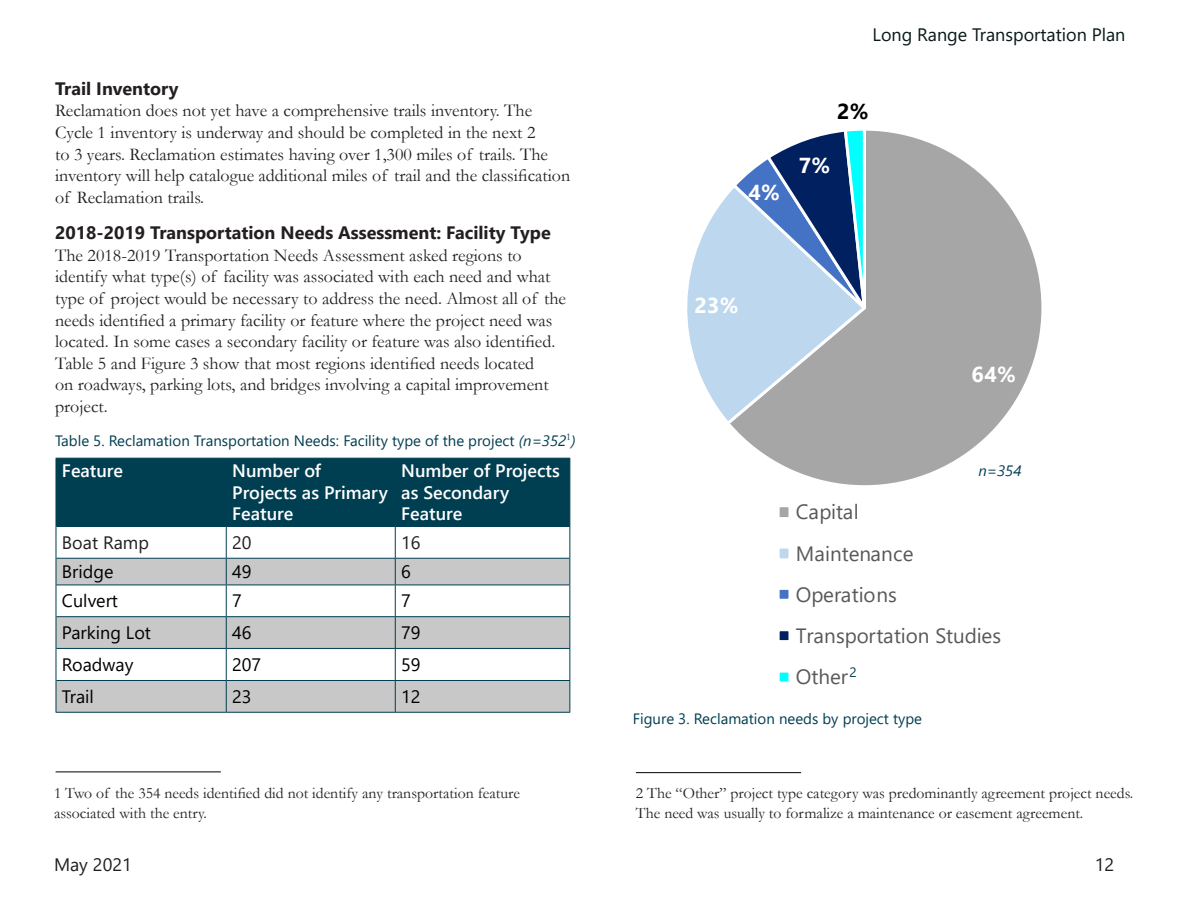
<style>
.page{position:relative;width:1188px;height:918px;background:#fff}
.page>*{position:absolute;margin:0;border:0;box-sizing:border-box;transform-origin:0 0}
.t1{font:700 21.6px "Segoe UI";color:#fff}
.t2{font:700 21.6px "Segoe UI";color:#000}
.t3{font:20.7px/41.2px "Segoe UI";color:#595959}
.BodyText{font:18px/21.6px "Garamond";color:#231f20}
.t4{font:600 18px/21.6px "Segoe UI";color:#fff}
.Heading_3{font:700 18px "Segoe UI";color:#231f20}
.InATable{font:18px "Segoe UI";color:#000}
.t5{font:18px "Segoe UI";color:#081918}
.Heading_1{font:18px "Segoe UI";color:#231f20}
.FlavorOfTheMonth{font:18px "Segoe UI";color:#000}
.BodyText-2{font:15.75px/19.8px "Garamond";color:#231f20}
.SubSub{font:15px "Segoe UI";color:#003e51}
.SubSub-2{font:italic 15px "Segoe UI";color:#003e51}
.SubSub-3{font:13.5px "Segoe UI";color:#003e51}
.s1{font-style:italic}
</style>
<div class="page">
<svg style="left:733px;top:131px;width:309px;height:355px"></svg>
<svg style="left:687px;top:193px;width:182px;height:234px"></svg>
<svg style="left:730px;top:130px;width:150px;height:233px;background:#8caac7"></svg>
<div style="left:778px;top:506px;width:12px;height:13px;background:#a6a6a6"></div>
<div style="left:777px;top:504px;width:14px;height:16px;border:3px solid #fff"></div>
<div style="left:778px;top:547px;width:12px;height:13px;background:#bdd7ee"></div>
<div style="left:777px;top:546px;width:14px;height:15px;border:3px solid #fff"></div>
<div style="left:778px;top:588px;width:12px;height:12px;background:#4472c4"></div>
<div style="left:777px;top:587px;width:14px;height:15px;border:3px solid #fff"></div>
<div style="left:778px;top:630px;width:12px;height:12px;background:#002060"></div>
<div style="left:777px;top:628px;width:14px;height:15px;border:3px solid #fff"></div>
<div style="left:778px;top:671px;width:12px;height:12px;background:#0ff"></div>
<div style="left:777px;top:670px;width:14px;height:14px;border:3px solid #fff"></div>
<div style="left:57px;top:459px;width:512px;height:67px;background:#003e51"></div>
<svg style="left:57px;top:559px;width:512px;height:153px;fill:#c8c8c8"></svg>
<hr style="left:56px;top:526px;width:1px;height:32px;background:#003e51">
<hr style="left:226px;top:527px;width:1px;height:31px;background:#003e51">
<hr style="left:395px;top:527px;width:1px;height:31px;background:#003e51">
<hr style="left:569px;top:527px;width:1px;height:31px;background:#003e51">
<svg style="left:56px;top:559px;width:1px;height:26px"></svg>
<svg style="left:226px;top:559px;width:1px;height:26px"></svg>
<svg style="left:395px;top:559px;width:1px;height:26px"></svg>
<svg style="left:569px;top:558px;width:1px;height:27px"></svg>
<hr style="left:56px;top:585px;width:1px;height:32px;background:#003e51">
<hr style="left:226px;top:585px;width:1px;height:31px;background:#003e51">
<hr style="left:395px;top:585px;width:175px;height:1px;background:#003e51">
<hr style="left:395px;top:585px;width:1px;height:31px;background:#003e51">
<hr style="left:569px;top:585px;width:1px;height:31px;background:#003e51">
<hr style="left:56px;top:617px;width:1px;height:31px;background:#003e51">
<hr style="left:226px;top:617px;width:1px;height:31px;background:#003e51">
<hr style="left:395px;top:616px;width:175px;height:1px;background:#003e51">
<hr style="left:395px;top:617px;width:1px;height:31px;background:#003e51">
<hr style="left:569px;top:617px;width:1px;height:31px;background:#003e51">
<hr style="left:56px;top:648px;width:1px;height:33px;background:#003e51">
<hr style="left:226px;top:649px;width:1px;height:31px;background:#003e51">
<hr style="left:395px;top:648px;width:175px;height:1px;background:#003e51">
<hr style="left:395px;top:649px;width:1px;height:31px;background:#003e51">
<hr style="left:569px;top:649px;width:1px;height:31px;background:#003e51">
<hr style="left:56px;top:681px;width:1px;height:31px;background:#003e51">
<hr style="left:226px;top:681px;width:1px;height:31px;background:#003e51">
<hr style="left:395px;top:680px;width:175px;height:1px;background:#003e51">
<hr style="left:395px;top:681px;width:1px;height:31px;background:#003e51">
<hr style="left:569px;top:681px;width:1px;height:31px;background:#003e51">
<hr style="left:395px;top:712px;width:175px;height:1px;background:#003e51">
<hr style="left:56px;top:558px;width:170px;height:1px;background:#003e51">
<hr style="left:226px;top:558px;width:169px;height:1px;background:#003e51">
<hr style="left:395px;top:558px;width:174px;height:1px;background:#003e51">
<hr style="left:56px;top:585px;width:170px;height:1px;background:#003e51">
<hr style="left:226px;top:585px;width:169px;height:1px;background:#003e51">
<hr style="left:56px;top:616px;width:170px;height:1px;background:#003e51">
<hr style="left:226px;top:616px;width:169px;height:1px;background:#003e51">
<hr style="left:56px;top:648px;width:170px;height:1px;background:#003e51">
<hr style="left:226px;top:648px;width:169px;height:1px;background:#003e51">
<hr style="left:56px;top:680px;width:170px;height:1px;background:#003e51">
<hr style="left:226px;top:680px;width:169px;height:1px;background:#003e51">
<hr style="left:56px;top:712px;width:170px;height:1px;background:#003e51">
<hr style="left:226px;top:712px;width:169px;height:1px;background:#003e51">
<hr style="left:56px;top:458px;width:170px;height:1px;background:#003e51">
<hr style="left:226px;top:458px;width:169px;height:1px;background:#003e51">
<hr style="left:395px;top:458px;width:175px;height:1px;background:#003e51">
<hr style="left:56px;top:526px;width:170px;height:1px;background:#003e51">
<hr style="left:226px;top:526px;width:169px;height:1px;background:#003e51">
<hr style="left:56px;top:459px;width:1px;height:67px;background:#003e51">
<hr style="left:226px;top:459px;width:1px;height:67px;background:#003e51">
<hr style="left:395px;top:459px;width:1px;height:67px;background:#003e51">
<hr style="left:569px;top:459px;width:1px;height:67px;background:#003e51">
<hr style="left:395px;top:526px;width:175px;height:1px;background:#003e51">
<hr style="left:56px;top:772px;width:165px;height:1px;background:#000203">
<hr style="left:636px;top:772px;width:165px;height:1px;background:#000203">
<p class="Heading_3" style="left:55px;top:71px;width:125px">Trail Inventory</p>
<p class="BodyText" style="left:55px;top:100px;width:517px">Reclamation does not yet have a comprehensive trails inventory. The Cycle 1 inventory is underway and should be completed in the next 2<br>to 3 years. Reclamation estimates having over 1,300 miles of trails. The inventory will help catalogue additional miles of trail and the classification of Reclamation trails.</p>
<p class="Heading_3" style="left:55px;top:216px;width:497px">2018-2019 Transportation Needs Assessment: Facility Type</p>
<p class="BodyText" style="left:55px;top:244px;width:512px">The 2018-2019 Transportation Needs Assessment asked regions to identify what type(s) of facility was associated with each need and what type of project would be necessary to address the need. Almost all of the needs identified a primary facility or feature where the project need was located. In some cases a secondary facility or feature was also identified.<br>Table 5 and Figure 3 show that most regions identified needs located<br>on roadways, parking lots, and bridges involving a capital improvement project.</p>
<p class="SubSub" style="left:55px;top:427px;width:522px">Table 5. Reclamation Transportation Needs: Facility type of the project <span class="s1">(n=352</span><sup>1</sup><span class="s1">)</span></p>
<p class="t4" style="left:62px;top:459px;width:63px">Feature</p>
<p class="t4" style="left:232px;top:459px;width:90px">Number of</p>
<p class="t4" style="left:232px;top:480px;width:157px">Projects as Primary<br>Feature</p>
<p class="t4" style="left:401px;top:459px;width:160px">Number of Projects as Secondary</p>
<p class="t4" style="left:401px;top:502px;width:63px">Feature</p>
<p class="Heading_1" style="left:62px;top:526px;width:89px">Boat Ramp</p>
<p class="Heading_1" style="left:232px;top:526px;width:21px">20</p>
<p class="Heading_1" style="left:401px;top:526px;width:21px">16</p>
<p class="InATable" style="left:62px;top:555px;width:53px">Bridge</p>
<p class="InATable" style="left:232px;top:555px;width:21px">49</p>
<p class="FlavorOfTheMonth" style="left:401px;top:555px;width:11px">6</p>
<p class="InATable" style="left:62px;top:584px;width:58px">Culvert</p>
<p class="InATable" style="left:232px;top:584px;width:11px">7</p>
<p class="FlavorOfTheMonth" style="left:401px;top:584px;width:11px">7</p>
<p class="InATable" style="left:62px;top:616px;width:91px">Parking Lot</p>
<p class="InATable" style="left:232px;top:616px;width:21px">46</p>
<p class="FlavorOfTheMonth" style="left:401px;top:616px;width:21px">79</p>
<p class="InATable" style="left:62px;top:648px;width:73px">Roadway</p>
<p class="InATable" style="left:232px;top:648px;width:31px">207</p>
<p class="FlavorOfTheMonth" style="left:401px;top:648px;width:21px">59</p>
<p class="InATable" style="left:62px;top:680px;width:34px">Trail</p>
<p class="InATable" style="left:232px;top:680px;width:21px">23</p>
<p class="FlavorOfTheMonth" style="left:401px;top:680px;width:21px">12</p>
<p class="BodyText-2" style="left:54px;top:783px;width:468px">1 Two of the 354 needs identified did not identify any transportation feature associated with the entry.</p>
<p class="t5" style="left:873px;top:18px;width:254px">Long Range Transportation Plan</p>
<p class="t1" style="left:749px;top:172px;width:33px">4%</p>
<p class="t2" style="left:837px;top:91px;width:33px">2%</p>
<p class="t1" style="left:799px;top:145px;width:33px">7%</p>
<p class="t1" style="left:694px;top:285px;width:46px">23%</p>
<p class="t1" style="left:972px;top:354px;width:46px">64%</p>
<p class="SubSub-2" style="left:978px;top:457px;width:44px">n=354</p>
<p class="t3" style="left:796px;top:490px;width:207px">Capital<br>Maintenance<br>Operations<br>Transportation Studies<br>Other1</p>
<p class="SubSub-3" style="left:850px;top:659px;width:9px">2</p>
<p class="SubSub" style="left:633px;top:704px;width:291px">Figure 3. Reclamation needs by project type</p>
<p class="BodyText-2" style="left:636px;top:783px;width:499px">2 The “Other” project type category was predominantly agreement project needs.<br>The need was usually to formalize a maintenance or easement agreement.</p>
<p class="Heading_1" style="left:54px;top:847px;width:79px">May 2021</p>
<p class="Heading_1" style="left:1095px;top:847px;width:21px">12</p>
</div>
